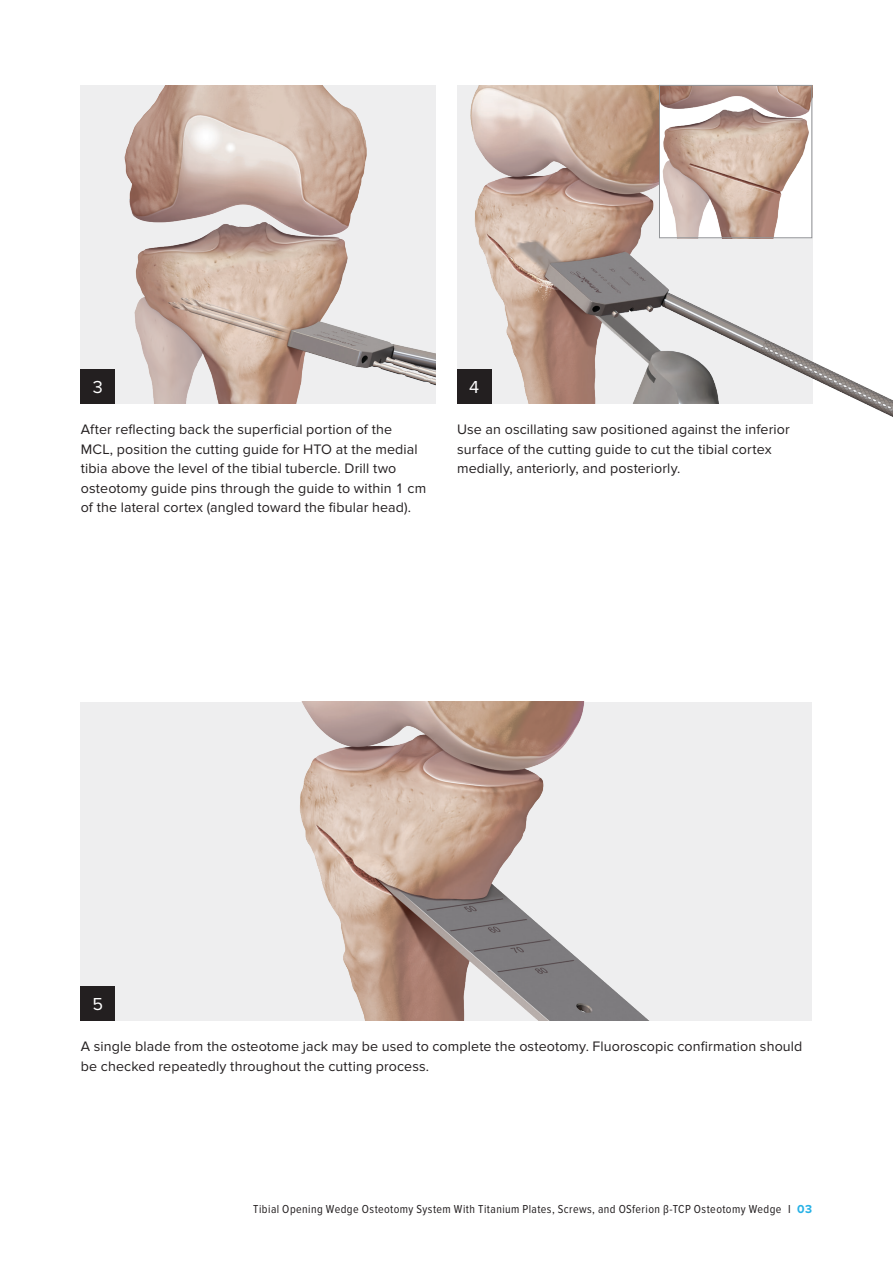
<style>
.page{position:relative;width:893px;height:1263px;background:#fff}
.page>*{position:absolute;margin:0;border:0;box-sizing:border-box;transform-origin:0 0}
._19_Step_Numbers{font:18px "Proxima Nova";color:#fff}
._07_Running_Text{font:14.25px/19.5px "Proxima Nova";letter-spacing:.01em;color:#231f20}
.t1{font:12px "Proxima Nova Cond";letter-spacing:.035em;color:#231f20}
.s1{font-family:"Proxima Nova";font-weight:700;color:#26b1e6}
</style>
<div class="page">
<img style="left:81px;top:85px;width:355px;height:319px">
<div style="left:81px;top:370px;width:34px;height:34px;background:#231f20"></div>
<img style="left:457px;top:85px;width:436px;height:332px">
<div style="left:457px;top:370px;width:34px;height:34px;background:#231f20"></div>
<div style="left:81px;top:702px;width:731px;height:318px;background:#eeeeef"></div>
<img style="left:300px;top:702px;width:348px;height:318px">
<div style="left:81px;top:986px;width:34px;height:34px;background:#231f20"></div>
<img style="left:661px;top:87px;width:149px;height:149px">
<div style="left:659px;top:85px;width:153px;height:153px;border:1px solid #939598"></div>
<p class="_19_Step_Numbers" style="left:93px;top:377px;width:12px">3</p>
<p class="_19_Step_Numbers" style="left:469px;top:377px;width:12px">4</p>
<p class="_07_Running_Text" style="left:81px;top:420px;width:347px">After reflecting back the superficial portion of the MCL, position the cutting guide for HTO at the medial tibia above the level of the tibial tubercle. Drill two osteotomy guide pins through the guide to within 1 cm of the lateral cortex (angled toward the fibular head).</p>
<p class="_07_Running_Text" style="left:457px;top:420px;width:334px">Use an oscillating saw positioned against the inferior surface of the cutting guide to cut the tibial cortex medially, anteriorly, and posteriorly.</p>
<p class="_19_Step_Numbers" style="left:92px;top:993px;width:12px">5</p>
<p class="_07_Running_Text" style="left:81px;top:1037px;width:723px">A single blade from the osteotome jack may be used to complete the osteotomy. Fluoroscopic confirmation should be checked repeatedly throughout the cutting process.</p>
<p class="t1" style="left:253px;top:1202px;width:560px">Tibial Opening Wedge Osteotomy System With Titanium Plates, Screws, and OSferion β-TCP Osteotomy Wedge I <span class="s1">03</span></p>
</div>
